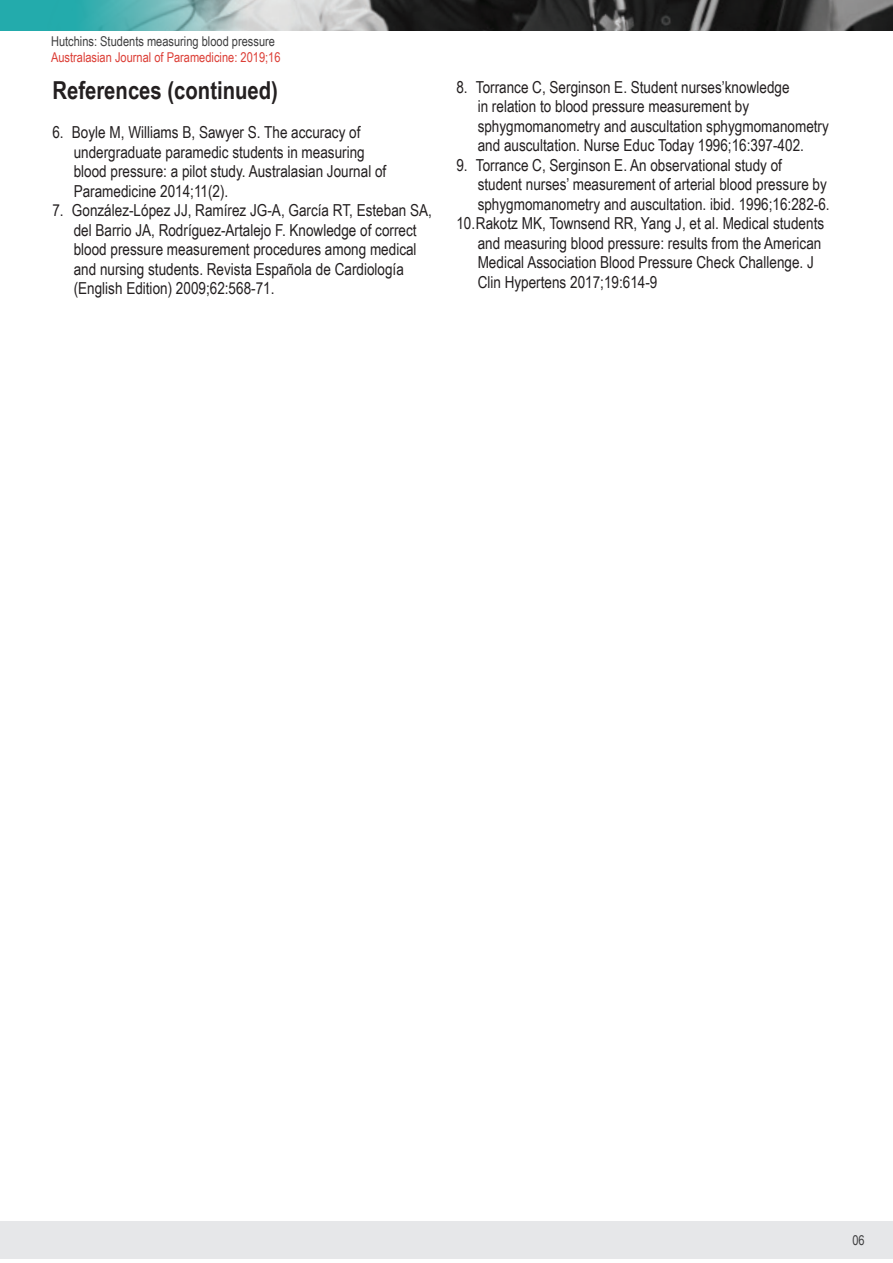
<style>
.page{position:relative;width:893px;height:1263px;background:#fff}
.page>*{position:absolute;margin:0;border:0;box-sizing:border-box;transform-origin:0 0}
.t1{font:700 24.75px "Arial Narrow";color:#231f20}
.t2{font:16.5px/19.5px "Arial Narrow";color:#231f20}
.t3{font:13.5px "Arial Narrow";color:#3e3e3f}
.t4{font:13.5px "Arial Narrow";color:#dc3e36}
</style>
<div class="page">
<div style="left:0;top:1221px;width:893px;height:38px;background:#e6e7e9"></div>
<div style="left:0;top:0;width:893px;height:30px;background:#23abac"></div>
<img style="left:86px;top:0;width:807px;height:30px">
<p class="t3" style="left:51px;top:31px;width:225px">Hutchins: Students measuring blood pressure</p>
<p class="t4" style="left:51px;top:48px;width:231px">Australasian Journal of Paramedicine: 2019;16</p>
<p class="t1" style="left:52px;top:71px;width:227px">References (continued)</p>
<p class="t2" style="left:74px;top:122px;width:314px;text-indent:-21px">6. Boyle M, Williams B, Sawyer S. The accuracy of undergraduate paramedic students in measuring blood pressure: a pilot study. Australasian Journal of Paramedicine 2014;11(2).</p>
<p class="t2" style="left:74px;top:200px;width:360px;text-indent:-21px">7. González-López JJ, Ramírez JG-A, García RT, Esteban SA, del Barrio JA, Rodríguez-Artalejo F. Knowledge of correct blood pressure measurement procedures among medical and nursing students. Revista Española de Cardiología (English Edition) 2009;62:568-71.</p>
<p class="t2" style="left:478px;top:77px;width:353px;text-indent:-21px">8. Torrance C, Serginson E. Student nurses’knowledge<br>in relation to blood pressure measurement by sphygmomanometry and auscultation sphygmomanometry and auscultation. Nurse Educ Today 1996;16:397-402.</p>
<p class="t2" style="left:478px;top:155px;width:353px;text-indent:-21px">9. Torrance C, Serginson E. An observational study of student nurses’ measurement of arterial blood pressure by sphygmomanometry and auscultation. ibid. 1996;16:282-6.</p>
<p class="t2" style="left:478px;top:213px;width:348px;text-indent:-21px">10.Rakotz MK, Townsend RR, Yang J, et al. Medical students and measuring blood pressure: results from the American Medical Association Blood Pressure Check Challenge. J Clin Hypertens 2017;19:614-9</p>
<p class="t3" style="left:852px;top:1230px;width:14px">06</p>
</div>
